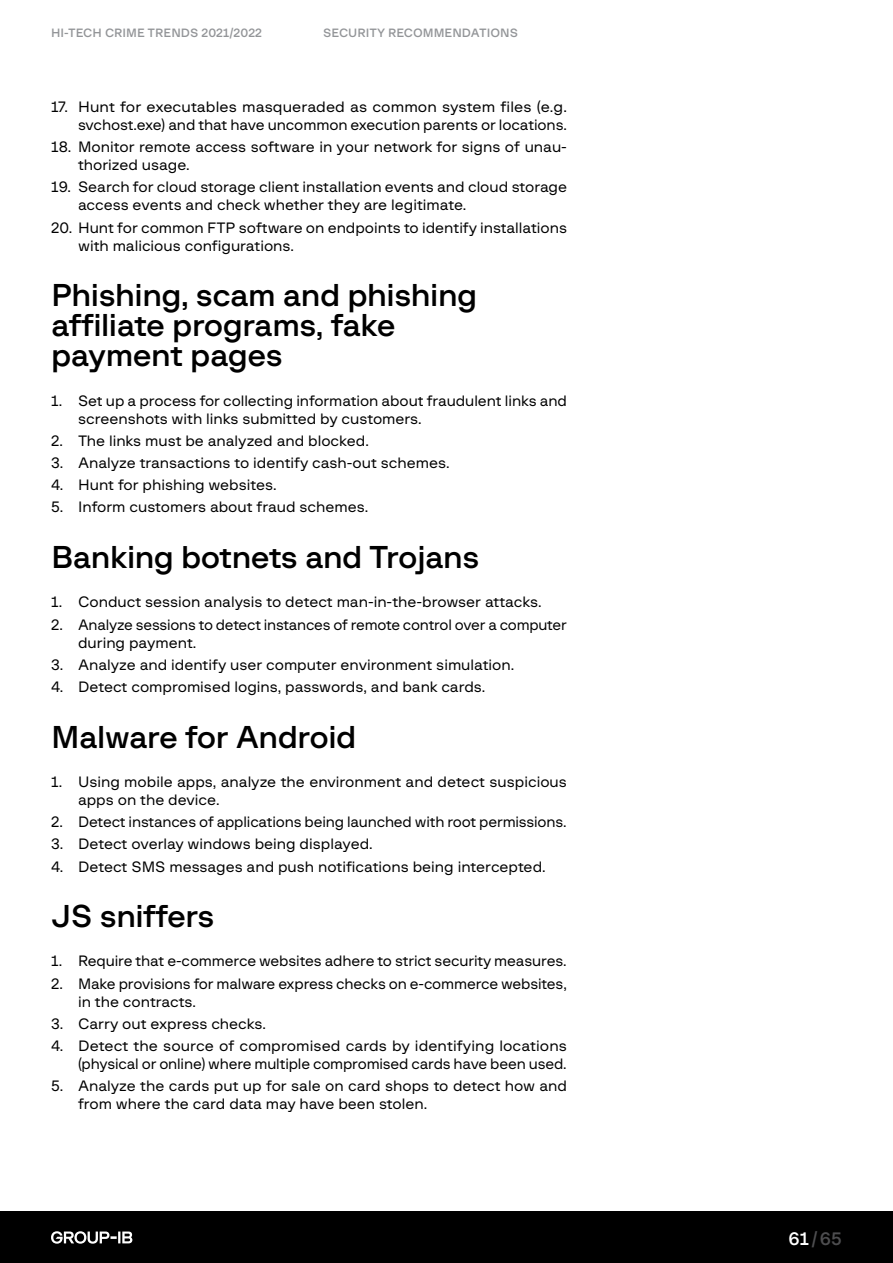
<style>
.page{position:relative;width:893px;height:1263px;background:#fff}
.page>*{position:absolute;margin:0;border:0;box-sizing:border-box;transform-origin:0 0}
.t1{font:31.5px/30px "G font Medium";letter-spacing:-.015em;color:#000}
.t2{font:18px "G font Medium";color:#4d4d4f}
.t3{font:15px/18px "G font Regular";color:#000}
.t4{font:12px "G font Medium";color:#939598}
.s1{color:#fff}
</style>
<div class="page">
<div style="left:0;top:1212px;width:893px;height:51px;background:#000"></div>
<svg style="left:51px;top:1231px;width:81px;height:13px"></svg>
<p class="t4" style="left:51px;top:26px;width:213px">HI-TECH CRIME TRENDS 2021/2022</p>
<p class="t4" style="left:323px;top:26px;width:196px">SECURITY RECOMMENDATIONS</p>
<p class="t3" style="left:51px;top:98px;width:517px;text-align:right">17. Hunt for executables masqueraded as common system files (e.g. svchost.exe) and that have uncommon execution parents or locations.</p>
<p class="t3" style="left:78px;top:138px;width:490px;text-indent:-27px">18. Monitor remote access software in your network for signs of unau&shy;thorized usage.</p>
<p class="t3" style="left:78px;top:178px;width:491px;text-indent:-27px">19. Search for cloud storage client installation events and cloud storage access events and check whether they are legitimate.</p>
<p class="t3" style="left:78px;top:219px;width:490px;text-indent:-27px">20. Hunt for common FTP software on endpoints to identify installations with malicious configurations.</p>
<h1 class="t1" style="left:51px;top:281px;width:428px">Phishing, scam and phishing affiliate programs, fake payment pages</h1>
<p class="t3" style="left:78px;top:391px;width:490px;text-indent:-27px">1. Set up a process for collecting information about fraudulent links and screenshots with links submitted by customers.</p>
<p class="t3" style="left:51px;top:432px;width:319px">2. The links must be analyzed and blocked.</p>
<p class="t3" style="left:51px;top:454px;width:400px">3. Analyze transactions to identify cash-out schemes.</p>
<p class="t3" style="left:51px;top:476px;width:227px">4. Hunt for phishing websites.</p>
<p class="t3" style="left:51px;top:498px;width:319px">5. Inform customers about fraud schemes.</p>
<h1 class="t1" style="left:51px;top:542px;width:430px">Banking botnets and Trojans</h1>
<p class="t3" style="left:51px;top:593px;width:492px">1. Conduct session analysis to detect man-in-the-browser attacks.</p>
<p class="t3" style="left:78px;top:615px;width:490px;text-indent:-27px">2. Analyze sessions to detect instances of remote control over a computer during payment.</p>
<p class="t3" style="left:51px;top:656px;width:465px">3. Analyze and identify user computer environment simulation.</p>
<p class="t3" style="left:51px;top:678px;width:436px">4. Detect compromised logins, passwords, and bank cards.</p>
<h1 class="t1" style="left:51px;top:722px;width:307px">Malware for Android</h1>
<p class="t3" style="left:78px;top:773px;width:490px;text-indent:-27px">1. Using mobile apps, analyze the environment and detect suspicious apps on the device.</p>
<p class="t3" style="left:51px;top:813px;width:517px">2. Detect instances of applications being launched with root permissions.</p>
<p class="t3" style="left:51px;top:835px;width:323px">3. Detect overlay windows being displayed.</p>
<p class="t3" style="left:51px;top:857px;width:496px">4. Detect SMS messages and push notifications being intercepted.</p>
<h1 class="t1" style="left:51px;top:901px;width:165px">JS sniffers</h1>
<p class="t3" style="left:51px;top:952px;width:517px">1. Require that e-commerce websites adhere to strict security measures.</p>
<p class="t3" style="left:78px;top:974px;width:490px;text-indent:-27px">2. Make provisions for malware express checks on e-commerce websites, in the contracts.</p>
<p class="t3" style="left:51px;top:1015px;width:217px">3. Carry out express checks.</p>
<p class="t3" style="left:51px;top:1037px;width:517px;text-align:right">4. Detect the source of compromised cards by identifying locations (physical or online) where multiple compromised cards have been used.</p>
<p class="t3" style="left:78px;top:1077px;width:490px;text-indent:-27px">5. Analyze the cards put up for sale on card shops to detect how and from where the card data may have been stolen.</p>
<p class="t2" style="left:789px;top:1229px;width:55px"><span class="s1">61</span>/65</p>
</div>
